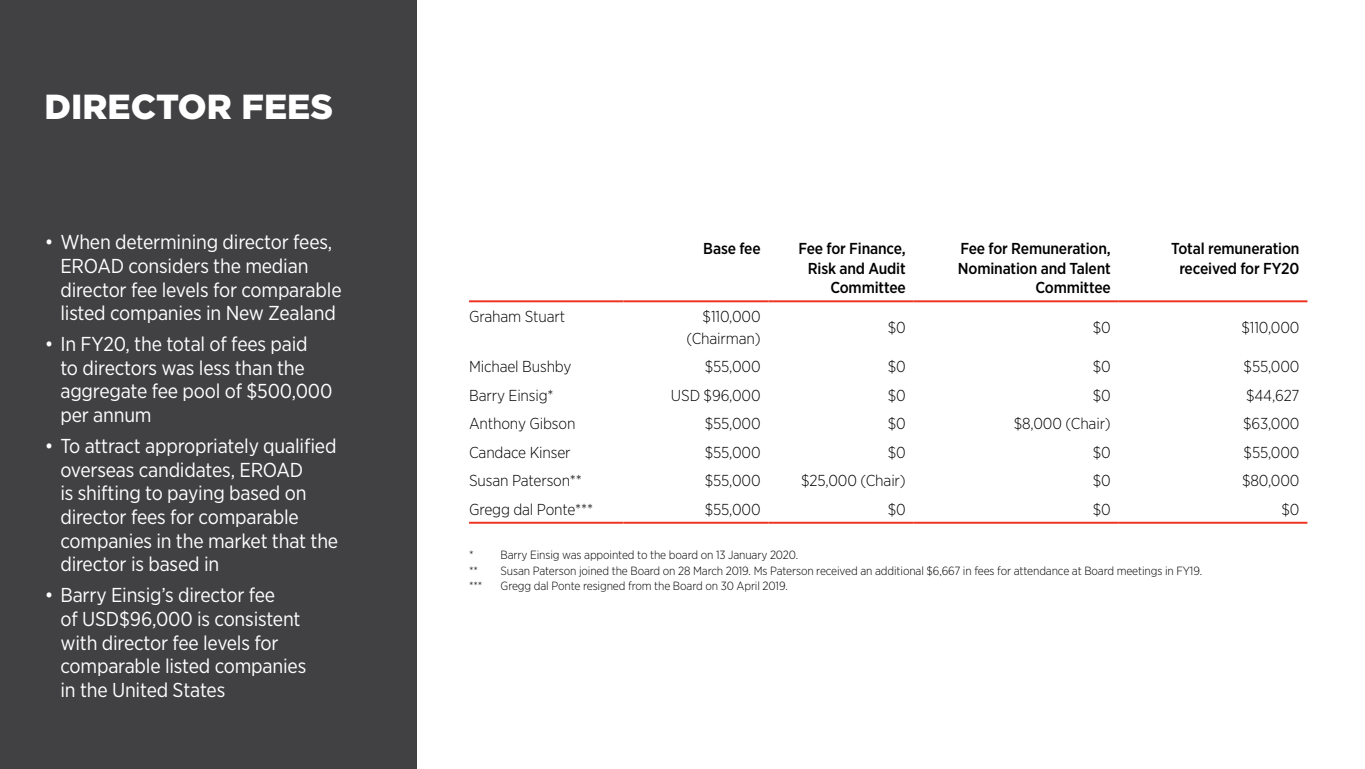
<style>
.page{position:relative;width:1365px;height:769px;background:#fff}
.page>*{position:absolute;margin:0;border:0;box-sizing:border-box;transform-origin:0 0}
.t1{font:900 34.74px "Gotham";color:#fff}
.t2{font:20.12px/23.6px "Gotham Narrow";letter-spacing:-.01em;color:#fff}
.Table_numbers{font:300 15.84px/21.8px "Gotham Narrow";letter-spacing:-.01em;color:#000;text-align:right}
.Table_heading__numbe{font:500 15.84px/19.8px "Gotham Narrow";letter-spacing:-.01em;color:#000;text-align:right}
.Table_body{font:300 15.84px "Gotham Narrow";letter-spacing:-.01em;color:#000}
.Table_total{font:300 15.84px "Gotham Narrow";letter-spacing:-.01em;color:#000}
.Table_total_numbers{font:300 15.84px "Gotham Narrow";color:#000}
.Body_copy{font:300 11.9px "Gotham Narrow";letter-spacing:-.01em;color:#000}
</style>
<div class="page">
<div style="left:0;top:0;width:417px;height:769px;background:#414042"></div>
<hr style="left:469px;top:522px;width:154px;height:2px;background:#ee3524">
<hr style="left:623px;top:522px;width:145px;height:2px;background:#ee3524">
<hr style="left:768px;top:522px;width:145px;height:2px;background:#ee3524">
<hr style="left:913px;top:522px;width:205px;height:2px;background:#ee3524">
<hr style="left:1118px;top:522px;width:189px;height:2px;background:#ee3524">
<hr style="left:469px;top:300px;width:154px;height:2px;background:#ee3524">
<hr style="left:623px;top:300px;width:145px;height:2px;background:#ee3524">
<hr style="left:768px;top:300px;width:145px;height:2px;background:#ee3524">
<hr style="left:913px;top:300px;width:205px;height:2px;background:#ee3524">
<hr style="left:1118px;top:300px;width:189px;height:2px;background:#ee3524">
<p class="t1" style="left:45px;top:83px;width:290px">DIRECTOR FEES</p>
<p class="t2" style="left:60px;top:230px;width:283px;text-indent:-16px">• When determining director fees,<br>EROAD considers the median director fee levels for comparable listed companies in New Zealand</p>
<p class="t2" style="left:60px;top:332px;width:273px;text-indent:-16px">• In FY20, the total of fees paid<br>to directors was less than the aggregate fee pool of $500,000 per annum</p>
<p class="t2" style="left:60px;top:434px;width:279px;text-indent:-16px">• To attract appropriately qualified overseas candidates, EROAD<br>is shifting to paying based on director fees for comparable companies in the market that the director is based in</p>
<p class="t2" style="left:60px;top:583px;width:247px;text-indent:-16px">• Barry Einsig’s director fee<br>of USD$96,000 is consistent with director fee levels for comparable listed companies in the United States</p>
<p class="Table_heading__numbe" style="left:703px;top:238px;width:59px">Base fee</p>
<p class="Table_heading__numbe" style="left:798px;top:238px;width:109px">Fee for Finance,<br>Risk and Audit<br>Committee</p>
<p class="Table_heading__numbe" style="left:957px;top:238px;width:154px">Fee for Remuneration,<br>Nomination and Talent<br>Committee</p>
<p class="Table_heading__numbe" style="left:1171px;top:238px;width:130px;text-align:center">Total remuneration received for FY20</p>
<p class="Table_body" style="left:469px;top:307px;width:98px">Graham Stuart</p>
<p class="Table_numbers" style="left:686px;top:305px;width:76px">$110,000 (Chairman)</p>
<p class="Table_numbers" style="left:887px;top:316px;width:20px">$0</p>
<p class="Table_numbers" style="left:1092px;top:316px;width:20px">$0</p>
<p class="Table_numbers" style="left:1241px;top:316px;width:60px">$110,000</p>
<p class="Table_body" style="left:469px;top:357px;width:104px">Michael Bushby</p>
<p class="Table_numbers" style="left:704px;top:355px;width:57px">$55,000</p>
<p class="Table_numbers" style="left:887px;top:355px;width:20px">$0</p>
<p class="Table_numbers" style="left:1092px;top:355px;width:20px">$0</p>
<p class="Table_numbers" style="left:1243px;top:355px;width:57px">$55,000</p>
<p class="Table_body" style="left:469px;top:385px;width:86px">Barry Einsig*</p>
<p class="Table_numbers" style="left:671px;top:384px;width:91px">USD $96,000</p>
<p class="Table_numbers" style="left:887px;top:384px;width:20px">$0</p>
<p class="Table_numbers" style="left:1092px;top:384px;width:20px">$0</p>
<p class="Table_numbers" style="left:1245px;top:384px;width:55px">$44,627</p>
<p class="Table_body" style="left:469px;top:414px;width:108px">Anthony Gibson</p>
<p class="Table_numbers" style="left:704px;top:412px;width:57px">$55,000</p>
<p class="Table_numbers" style="left:887px;top:412px;width:20px">$0</p>
<p class="Table_numbers" style="left:1013px;top:412px;width:98px">$8,000 (Chair)</p>
<p class="Table_numbers" style="left:1242px;top:412px;width:58px">$63,000</p>
<p class="Table_body" style="left:469px;top:442px;width:103px">Candace Kinser</p>
<p class="Table_numbers" style="left:704px;top:441px;width:57px">$55,000</p>
<p class="Table_numbers" style="left:887px;top:441px;width:20px">$0</p>
<p class="Table_numbers" style="left:1092px;top:441px;width:20px">$0</p>
<p class="Table_numbers" style="left:1243px;top:441px;width:57px">$55,000</p>
<p class="Table_body" style="left:469px;top:471px;width:114px">Susan Paterson**</p>
<p class="Table_numbers" style="left:704px;top:469px;width:57px">$55,000</p>
<p class="Table_numbers" style="left:801px;top:469px;width:106px">$25,000 (Chair)</p>
<p class="Table_numbers" style="left:1092px;top:469px;width:20px">$0</p>
<p class="Table_numbers" style="left:1241px;top:469px;width:59px">$80,000</p>
<p class="Table_total" style="left:469px;top:499px;width:126px">Gregg dal Ponte***</p>
<p class="Table_total_numbers" style="left:704px;top:499px;width:57px">$55,000</p>
<p class="Table_total_numbers" style="left:887px;top:499px;width:20px">$0</p>
<p class="Table_total_numbers" style="left:1092px;top:499px;width:20px">$0</p>
<p class="Table_total_numbers" style="left:1281px;top:499px;width:20px">$0</p>
<p class="Body_copy" style="left:469px;top:547px;width:331px">* Barry Einsig was appointed to the board on 13 January 2020.</p>
<p class="Body_copy" style="left:469px;top:563px;width:10px">**</p>
<p class="Body_copy" style="left:500px;top:563px;width:703px">Susan Paterson joined the Board on 28 March 2019. Ms Paterson received an additional $6,667 in fees for attendance at Board meetings in FY19.</p>
<p class="Body_copy" style="left:469px;top:579px;width:15px">***</p>
<p class="Body_copy" style="left:500px;top:579px;width:289px">Gregg dal Ponte resigned from the Board on 30 April 2019.</p>
</div>
